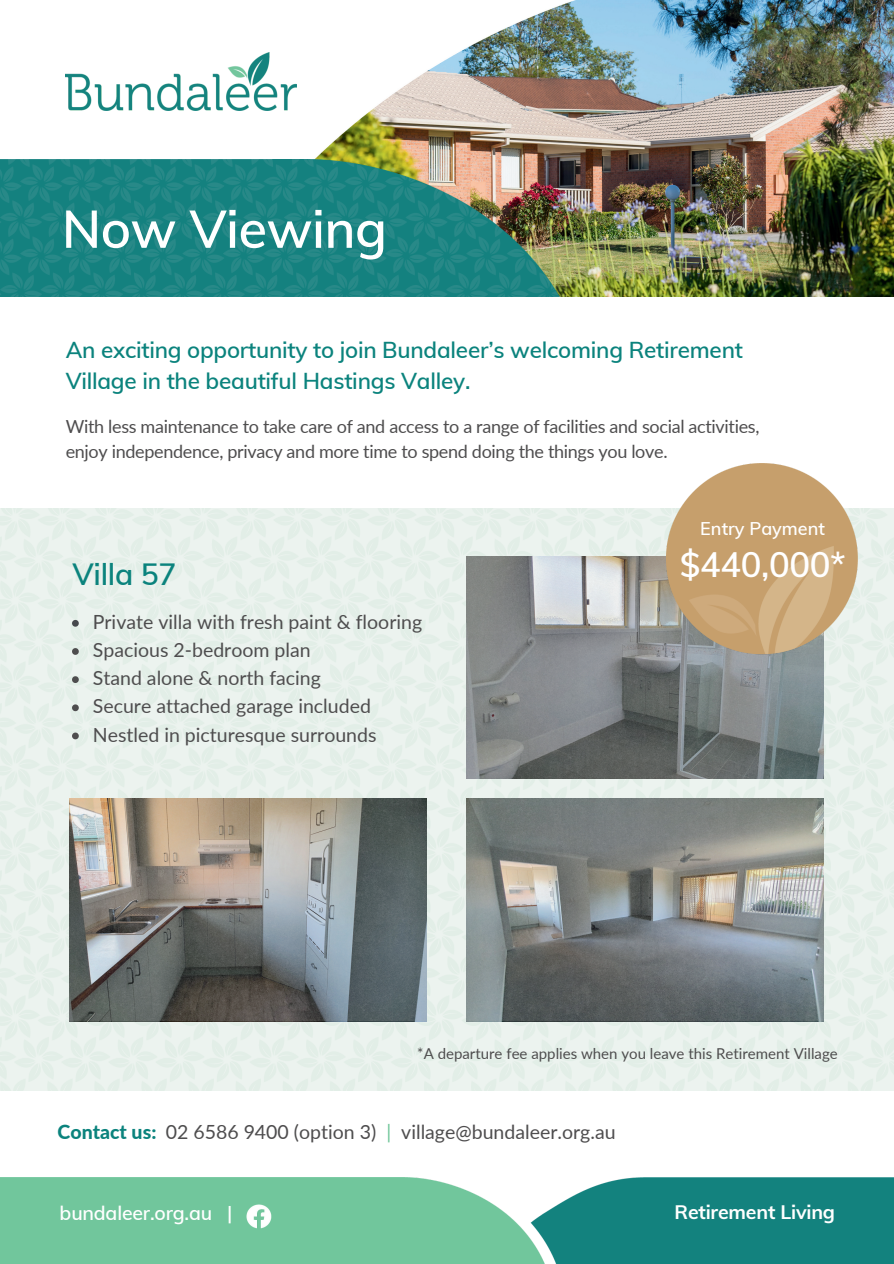
<style>
.page{position:relative;width:894px;height:1264px;background:#fff}
.page>*{position:absolute;margin:0;border:0;box-sizing:border-box;transform-origin:0 0}
.t1{font:600 52.35px "Muli";letter-spacing:-.01em;color:#fff}
.t2{font:600 34.5px "Muli";letter-spacing:-.01em;color:#fff}
.t3{font:600 30px "Muli";letter-spacing:-.01em;color:#0b837d}
.t4{font:600 22.5px/31.5px "Muli";letter-spacing:-.01em;color:#0b837d}
.t5{font:19.5px/28.2px "Lato";color:#4e4d4e}
.t6{font:600 19.5px "Muli";letter-spacing:-.01em;color:#fff}
.t7{font:700 19.5px "Muli";letter-spacing:-.01em;color:#fff}
.t8{font:18px/24.8px "Lato";letter-spacing:-.02em;color:#4e4d4e}
.t9{font:600 18px "Muli";color:#fff}
.t10{font:15px "Lato";color:#4e4d4e}
.s1{font-weight:800;color:#0b837d}
.s2{color:#6fc598}
</style>
<div class="page">
<img style="left:609px;top:0;width:284px;height:297px">
<img style="left:0;top:0;width:609px;height:297px">
<img style="left:65px;top:52px;width:231px;height:59px">
<img style="left:0;top:508px;width:893px;height:582px">
<img style="left:0;top:1177px;width:893px;height:86px">
<img style="left:0;top:160px;width:580px;height:137px">
<img style="left:467px;top:556px;width:356px;height:222px">
<img style="left:666px;top:463px;width:191px;height:191px">
<img style="left:247px;top:1204px;width:24px;height:24px">
<img style="left:467px;top:798px;width:356px;height:222px">
<img style="left:70px;top:798px;width:356px;height:222px">
<svg style="left:72px;top:620px;width:7px;height:6px"></svg>
<svg style="left:72px;top:648px;width:7px;height:7px"></svg>
<svg style="left:72px;top:676px;width:7px;height:7px"></svg>
<svg style="left:72px;top:704px;width:7px;height:7px"></svg>
<svg style="left:72px;top:732px;width:7px;height:7px"></svg>
<h1 class="t1" style="left:62px;top:191px;width:327px">Now Viewing</h1>
<p class="t4" style="left:66px;top:333px;width:678px">An exciting opportunity to join Bundaleer’s welcoming Retirement<br>Village in the beautiful Hastings Valley.</p>
<p class="t8" style="left:66px;top:414px;width:695px">With less maintenance to take care of and access to a range of facilities and social activities, enjoy independence, privacy and more time to spend doing the things you love.</p>
<h3 class="t3" style="left:73px;top:552px;width:105px">Villa 57</h3>
<p class="t5" style="left:93px;top:607px;width:331px">Private villa with fresh paint &amp; flooring<br>Spacious 2-bedroom plan<br>Stand alone &amp; north facing<br>Secure attached garage included<br>Nestled in picturesque surrounds</p>
<p class="t9" style="left:700px;top:515px;width:126px">Entry Payment</p>
<h2 class="t2" style="left:679px;top:539px;width:168px">$440,000*</h2>
<p class="t10" style="left:417px;top:1043px;width:422px">*A departure fee applies when you leave this Retirement Village</p>
<p class="t5" style="left:58px;top:1117px;width:559px"><span class="s1">Contact us:</span> 02 6586 9400 (option 3) <span class="s2">|</span> village@bundaleer.org.au</p>
<p class="t6" style="left:60px;top:1199px;width:174px">bundaleer.org.au |</p>
<p class="t7" style="left:674px;top:1198px;width:162px">Retirement Living</p>
</div>
